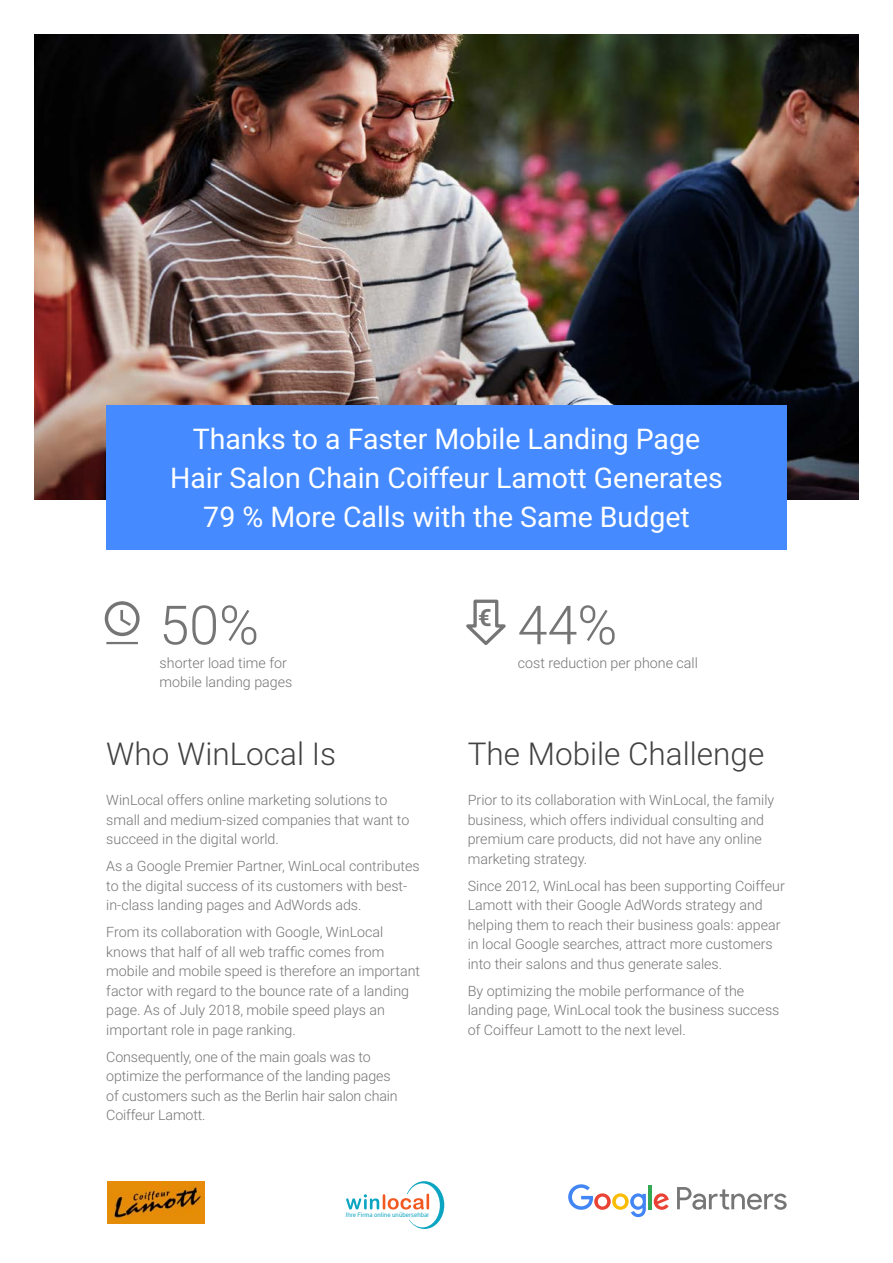
<style>
.page{position:relative;width:893px;height:1263px;background:#fff}
.page>*{position:absolute;margin:0;border:0;box-sizing:border-box;transform-origin:0 0}
.t1{font:300 54px "Roboto";color:#757575}
.t2{font:300 31.5px "Roboto";color:#414141}
.t3{font:28.5px/39px "Roboto";color:#fff;text-align:center}
.t4{font:700 23.7px "Roboto";color:#757575}
.t5{font:300 14.25px/19.5px "Roboto";color:#757575}
.t6{font:6px "Neo Sans";color:#0ba4c1}
</style>
<div class="page">
<img style="left:34px;top:34px;width:825px;height:465px">
<div style="left:106px;top:405px;width:681px;height:144px;background:#458aff"></div>
<hr style="left:106px;top:642px;width:32px;height:2px;background:#757575">
<svg style="left:105px;top:601px;width:35px;height:35px"></svg>
<img style="left:108px;top:1181px;width:97px;height:42px">
<svg style="left:346px;top:1181px;width:98px;height:48px"></svg>
<svg style="left:568px;top:1184px;width:78px;height:33px"></svg>
<hr style="left:648px;top:1185px;width:4px;height:24px;background:#34a853">
<svg style="left:654px;top:1193px;width:15px;height:17px"></svg>
<svg style="left:677px;top:1187px;width:110px;height:23px"></svg>
<svg style="left:466px;top:599px;width:40px;height:46px"></svg>
<p class="t3" style="left:170px;top:418px;width:554px">Thanks to a Faster Mobile Landing Page<br>Hair Salon Chain Coiffeur Lamott Generates<br>79 % More Calls with the Same Budget</p>
<p class="t1" style="left:159px;top:587px;width:101px">50%</p>
<p class="t5" style="left:160px;top:652px;width:134px">shorter load time for mobile landing pages</p>
<p class="t2" style="left:106px;top:731px;width:231px">Who WinLocal Is</p>
<p class="t5" style="left:106px;top:790px;width:305px">WinLocal offers online marketing solutions to small and medium-sized companies that want to succeed in the digital world.</p>
<p class="t5" style="left:106px;top:856px;width:315px">As a Google Premier Partner, WinLocal contributes to the digital success of its customers with best&shy;in-class landing pages and AdWords ads.</p>
<p class="t5" style="left:106px;top:922px;width:315px">From its collaboration with Google, WinLocal knows that half of all web traffic comes from mobile and mobile speed is therefore an important factor with regard to the bounce rate of a landing page. As of July 2018, mobile speed plays an important role in page ranking.</p>
<p class="t5" style="left:106px;top:1046px;width:293px">Consequently, one of the main goals was to optimize the performance of the landing pages of customers such as the Berlin hair salon chain Coiffeur Lamott.</p>
<p class="t6" style="left:346px;top:1211px;width:85px">Ihre Firma online unübersehbar</p>
<p class="t4" style="left:478px;top:601px;width:15px">€</p>
<p class="t1" style="left:518px;top:587px;width:101px">44%</p>
<p class="t5" style="left:518px;top:652px;width:181px">cost reduction per phone call</p>
<p class="t2" style="left:468px;top:731px;width:298px">The Mobile Challenge</p>
<p class="t5" style="left:468px;top:790px;width:308px">Prior to its collaboration with WinLocal, the family business, which offers individual consulting and premium care products, did not have any online marketing strategy.</p>
<p class="t5" style="left:468px;top:875px;width:318px">Since 2012, WinLocal has been supporting Coiffeur Lamott with their Google AdWords strategy and helping them to reach their business goals: appear in local Google searches, attract more customers into their salons and thus generate sales.</p>
<p class="t5" style="left:468px;top:980px;width:313px">By optimizing the mobile performance of the landing page, WinLocal took the business success of Coiffeur Lamott to the next level.</p>
</div>
